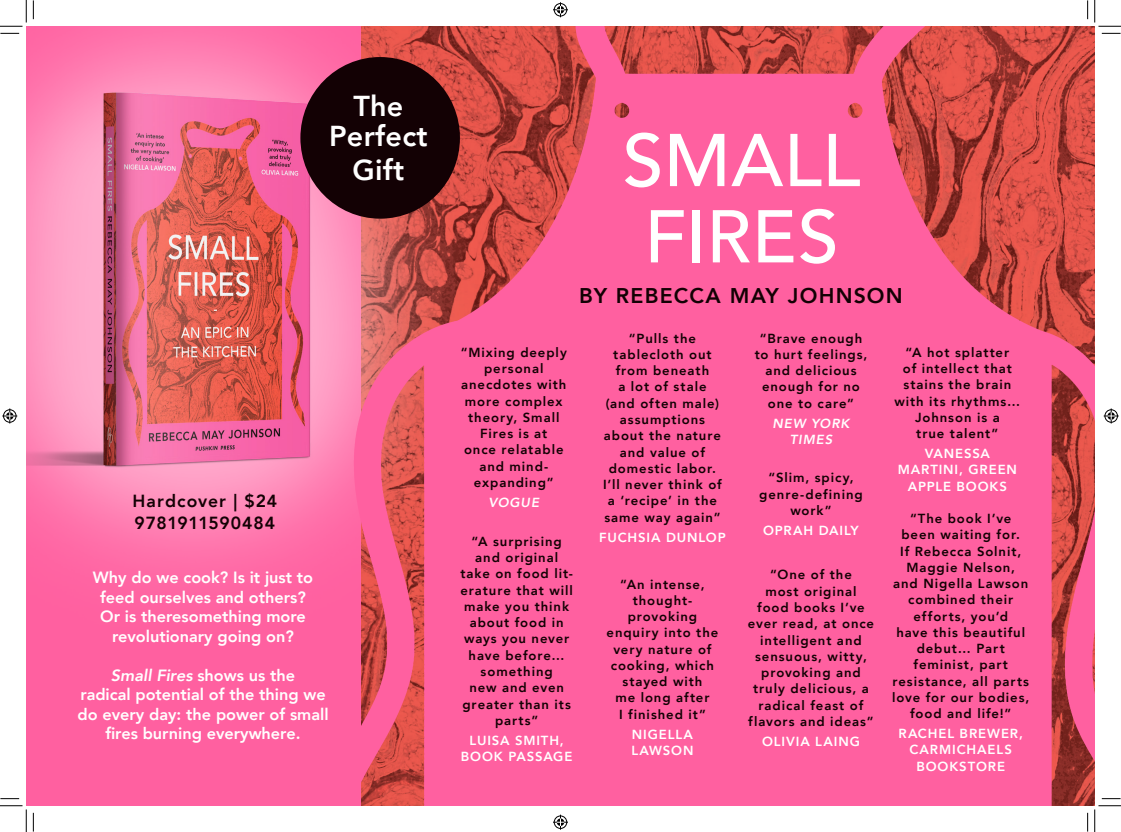
<style>
.page{position:relative;width:1121px;height:832px;background:#fff}
.page>*{position:absolute;margin:0;border:0;box-sizing:border-box;transform-origin:0 0}
.t1{font:500 73.75px "Avenir";letter-spacing:.005em;color:#fff}
.t2{font:800 28.75px/33.8px "Avenir";letter-spacing:.01em;color:#fff;text-align:center}
.t3{font:800 21.25px "Avenir";letter-spacing:.06em;color:#130104}
.t4{font:800 17.5px "Avenir";letter-spacing:.05em;color:#130104}
.t5{font:800 16.25px/19.5px "Avenir";color:#fff;text-align:center}
.t6{font:italic 800 16.25px "Avenir";color:#fff}
.t7{font:800 13.12px/16.2px "Avenir";letter-spacing:.07em;color:#130104;text-align:center}
.t8{font:800 13.12px/16.2px "Avenir";letter-spacing:.065em;color:#fff;text-align:center}
.t9{font:italic 800 13.12px/16.2px "Avenir";letter-spacing:.065em;color:#fff;text-align:center}
.s1{font-style:normal}
</style>
<div class="page">
<div style="left:26px;top:26px;width:420px;height:779px;background:#ff60a0"></div>
<img style="left:26px;top:26px;width:295px;height:549px">
<div style="left:300px;top:57px;width:160px;height:162px;background:#130104;border-radius:50%"></div>
<img style="left:321px;top:26px;width:773px;height:779px">
<svg style="left:0;top:33px;width:19px;height:1px"></svg>
<svg style="left:1101px;top:33px;width:19px;height:1px"></svg>
<svg style="left:0;top:798px;width:19px;height:1px"></svg>
<svg style="left:1101px;top:798px;width:19px;height:1px"></svg>
<svg style="left:33px;top:0;width:1px;height:19px"></svg>
<svg style="left:33px;top:813px;width:1px;height:18px"></svg>
<svg style="left:1087px;top:0;width:1px;height:19px"></svg>
<svg style="left:1087px;top:813px;width:1px;height:18px"></svg>
<svg style="left:0;top:0;width:27px;height:27px"></svg>
<svg style="left:0;top:805px;width:27px;height:27px"></svg>
<svg style="left:1094px;top:0;width:26px;height:27px"></svg>
<svg style="left:1094px;top:805px;width:26px;height:27px"></svg>
<svg style="left:553px;top:2px;width:15px;height:15px"></svg>
<svg style="left:553px;top:814px;width:15px;height:15px"></svg>
<svg style="left:2px;top:408px;width:15px;height:15px"></svg>
<svg style="left:1103px;top:408px;width:15px;height:15px"></svg>
<p class="t2" style="left:353px;top:89px;width:52px">The</p>
<p class="t2" style="left:329px;top:119px;width:100px">Perfect<br>Gift</p>
<p class="t4" style="left:133px;top:487px;width:146px">Hardcover | $24</p>
<p class="t4" style="left:134px;top:509px;width:142px">9781911590484</p>
<p class="t5" style="left:93px;top:568px;width:222px">Why do we cook? Is it just to</p>
<p class="t5" style="left:100px;top:587px;width:207px">feed ourselves and others?</p>
<p class="t5" style="left:100px;top:607px;width:207px">Or is theresomething more revolutionary going on?</p>
<p class="t6" style="left:111px;top:665px;width:186px">Small Fires <span class="s1">shows us the</span></p>
<p class="t5" style="left:80px;top:685px;width:247px">radical potential of the thing we</p>
<p class="t5" style="left:77px;top:704px;width:252px">do every day: the power of small fires burning everywhere.</p>
<p class="t1" style="left:622px;top:97px;width:239px">SMALL</p>
<p class="t1" style="left:644px;top:173px;width:196px">FIRES</p>
<p class="t3" style="left:579px;top:279px;width:325px">BY REBECCA MAY JOHNSON</p>
<p class="t7" style="left:460px;top:344px;width:108px">“Mixing deeply personal anecdotes with more complex theory, Small<br>Fires is at<br>once relatable and mind&shy;expanding”</p>
<p class="t9" style="left:488px;top:494px;width:52px">VOGUE</p>
<p class="t7" style="left:460px;top:533px;width:114px">“A surprising and original take on food lit&shy;erature that will make you think about food in ways you never have before… something<br>new and even greater than its parts”</p>
<p class="t8" style="left:461px;top:732px;width:113px">LUISA SMITH,<br>BOOK PASSAGE</p>
<p class="t7" style="left:603px;top:330px;width:120px">“Pulls the tablecloth out from beneath<br>a lot of stale (and often male) assumptions about the nature and value of domestic labor.<br>I’ll never think of a ‘recipe’ in the same way again”</p>
<p class="t8" style="left:599px;top:529px;width:128px">FUCHSIA DUNLOP</p>
<p class="t7" style="left:606px;top:576px;width:113px">“An intense, thought&shy;provoking enquiry into the very nature of cooking, which stayed with</p>
<p class="t7" style="left:615px;top:689px;width:96px">me long after</p>
<p class="t7" style="left:619px;top:706px;width:88px">I finished it”</p>
<p class="t8" style="left:631px;top:726px;width:64px;text-align:left">NIGELLA<br>LAWSON</p>
<p class="t7" style="left:759px;top:330px;width:104px">“Brave enough</p>
<p class="t7" style="left:754px;top:346px;width:114px">to hurt feelings, and delicious enough for no one to care”</p>
<p class="t9" style="left:772px;top:415px;width:79px">NEW YORK<br>TIMES</p>
<p class="t7" style="left:759px;top:469px;width:105px">“Slim, spicy, genre-defining work”</p>
<p class="t8" style="left:763px;top:522px;width:97px">OPRAH DAILY</p>
<p class="t7" style="left:770px;top:567px;width:83px">“One of the</p>
<p class="t7" style="left:748px;top:583px;width:128px">most original<br>food books I’ve ever read, at once intelligent and sensuous, witty, provoking and truly delicious, a radical feast of flavors and ideas”</p>
<p class="t8" style="left:762px;top:733px;width:99px">OLIVIA LAING</p>
<p class="t7" style="left:894px;top:344px;width:127px">“A hot splatter<br>of intellect that stains the brain with its rhythms…<br>Johnson is a</p>
<p class="t7" style="left:916px;top:425px;width:84px">true talent”</p>
<p class="t8" style="left:897px;top:445px;width:121px">VANESSA<br>MARTINI, GREEN<br>APPLE BOOKS</p>
<p class="t7" style="left:892px;top:510px;width:139px">“The book I’ve been waiting for.<br>If Rebecca Solnit,<br>Maggie Nelson,<br>and Nigella Lawson combined their efforts, you’d<br>have this beautiful debut… Part feminist, part resistance, all parts love for our bodies, food and life!”</p>
<p class="t8" style="left:898px;top:725px;width:126px">RACHEL BREWER,<br>CARMICHAELS<br>BOOKSTORE</p>
</div>
